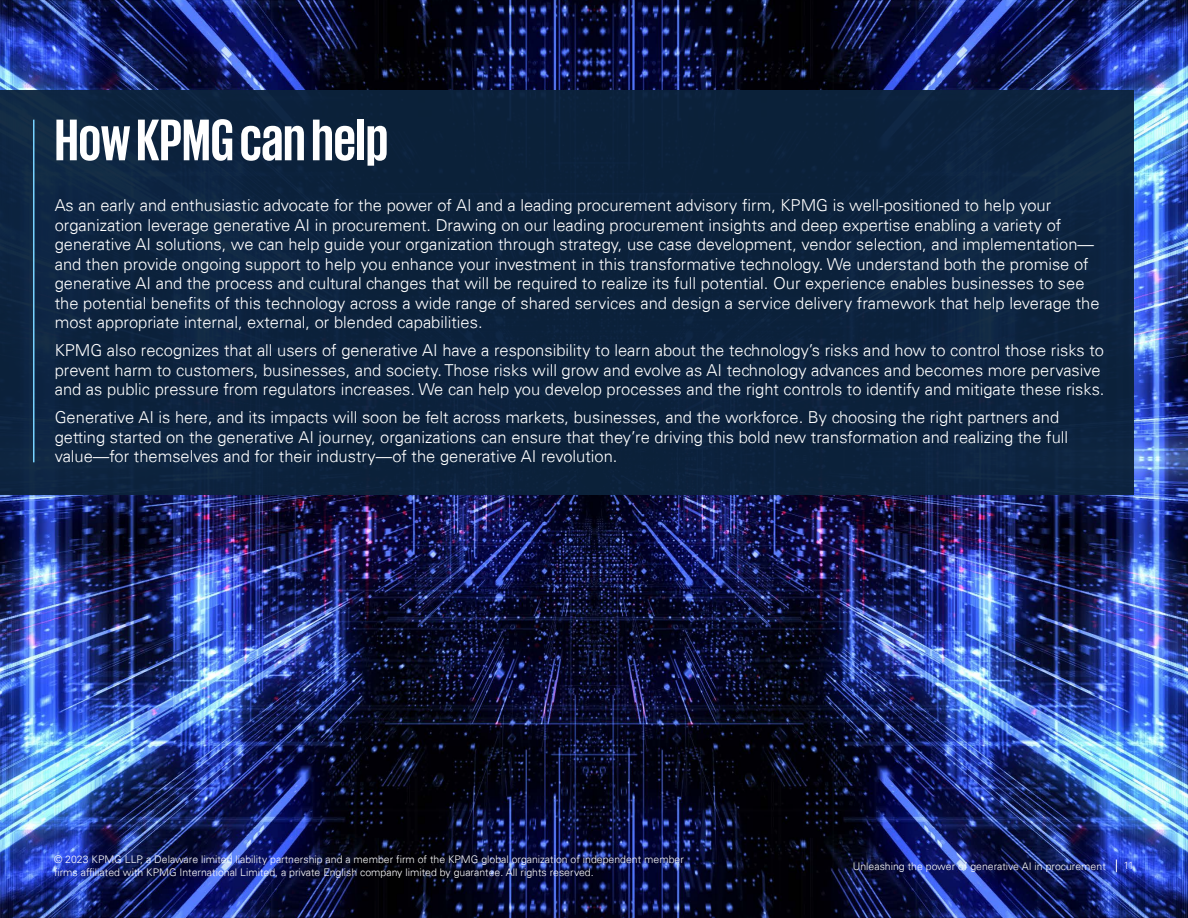
<style>
.page{position:relative;width:1188px;height:918px;background:#fff}
.page>*{position:absolute;margin:0;border:0;box-sizing:border-box;transform-origin:0 0}
.t1{font:700 60px "KPMG";color:#fff}
.t2{font:300 16.5px/19.5px "Univers 45";color:#fff}
.t3{font:300 10.5px/13.5px "Univers 45";color:#fff}
</style>
<div class="page">
<img style="left:0;top:0;width:1188px;height:918px">
<div style="left:0;top:90px;width:1134px;height:405px;background:#0c233c"></div>
<hr style="left:33px;top:120px;width:1px;height:342px;background:#76d2ff">
<svg style="left:1116px;top:860px;width:1px;height:12px"></svg>
<h1 class="t1" style="left:55px;top:110px;width:335px">How KPMG can help</h1>
<p class="t2" style="left:55px;top:195px;width:1046px">As an early and enthusiastic advocate for the power of AI and a leading procurement advisory firm, KPMG is well-positioned to help your organization leverage generative AI in procurement. Drawing on our leading procurement insights and deep expertise enabling a variety of generative AI solutions, we can help guide your organization through strategy, use case development, vendor selection, and implementation— and then provide ongoing support to help you enhance your investment in this transformative technology. We understand both the promise of generative AI and the process and cultural changes that will be required to realize its full potential. Our experience enables businesses to see the potential benefits of this technology across a wide range of shared services and design a service delivery framework that help leverage the most appropriate internal, external, or blended capabilities.</p>
<p class="t2" style="left:55px;top:341px;width:1051px">KPMG also recognizes that all users of generative AI have a responsibility to learn about the technology’s risks and how to control those risks to prevent harm to customers, businesses, and society. Those risks will grow and evolve as AI technology advances and becomes more pervasive and as public pressure from regulators increases. We can help you develop processes and the right controls to identify and mitigate these risks.</p>
<p class="t2" style="left:55px;top:408px;width:1015px">Generative AI is here, and its impacts will soon be felt across markets, businesses, and the workforce. By choosing the right partners and getting started on the generative AI journey, organizations can ensure that they’re driving this bold new transformation and realizing the full value—for themselves and for their industry—of the generative AI revolution.</p>
<p class="t3" style="left:54px;top:852px;width:631px">© 2023 KPMG LLP, a Delaware limited liability partnership and a member firm of the KPMG global organization of independent member firms affiliated with KPMG International Limited, a private English company limited by guarantee. All rights reserved.</p>
<p class="t3" style="left:853px;top:859px;width:254px">Unleashing the power of generative AI in procurement</p>
<p class="t3" style="left:1124px;top:858px;width:12px">11</p>
</div>
